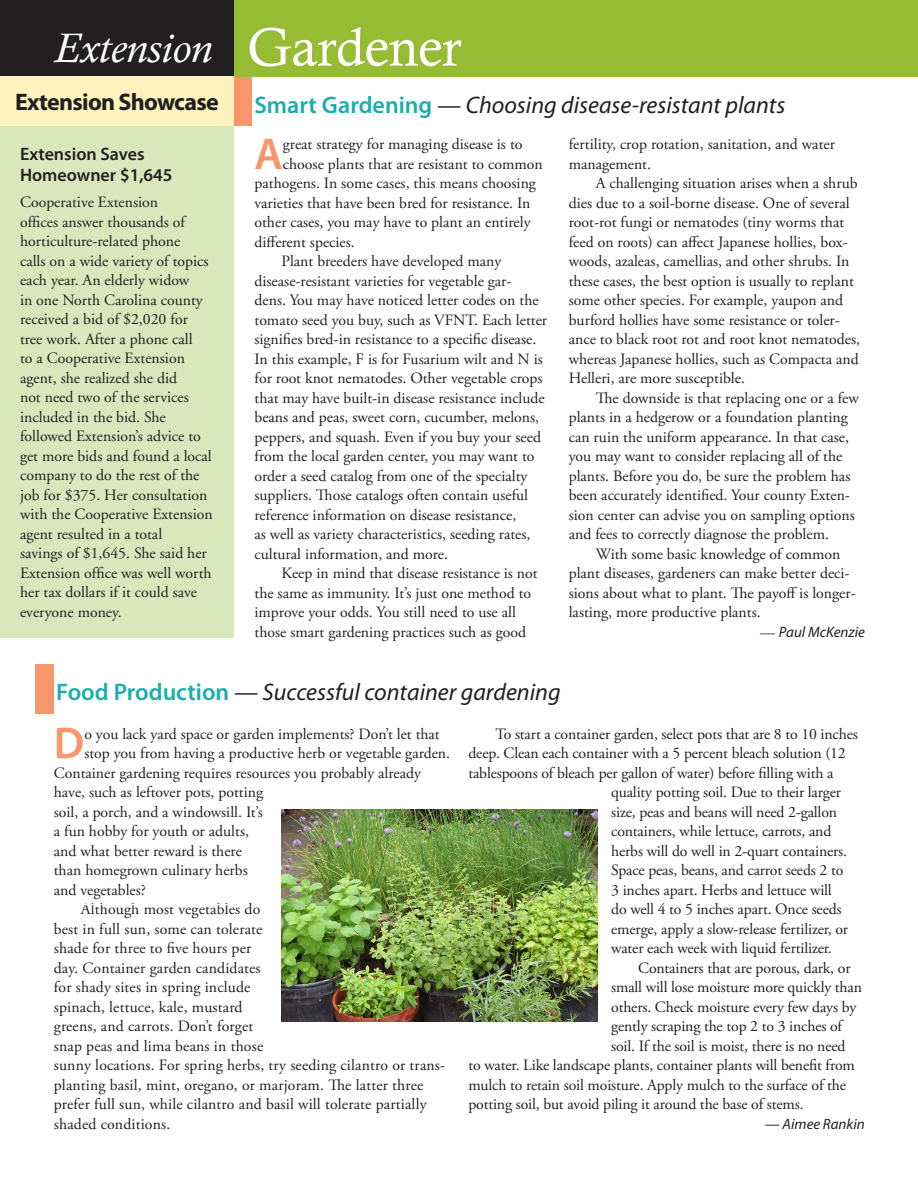
<style>
.page{position:relative;width:918px;height:1188px;background:#fff}
.page>*{position:absolute;margin:0;border:0;box-sizing:border-box;transform-origin:0 0}
.t1{font:54px "Calisto";letter-spacing:-.01em;color:#fff}
.Body_Text_1st_Graf{font:600 44.7px "Myriad Pro";color:#f7966b}
.t2{font:italic 42px "Calisto";color:#fff}
.t3{font:italic 24px "Myriad Pro";color:#231f20}
.t4{font:700 24px "Myriad Pro";letter-spacing:-.03em;color:#231f20}
.Calendar{font:600 18px/21px "Myriad Pro";color:#231f20}
.Body_Text{font:15.75px/19.5px "Adobe Garamond Pro";color:#231f20}
.Calendar-2{font:15.75px/19.5px "Adobe Garamond";color:#231f20}
.Body_Text_1st_Graf-2{font:15.75px "Adobe Garamond Pro";color:#231f20}
.t5{font:italic 15px "Myriad Pro";color:#231f20}
.s1{font-weight:600;font-style:normal;color:#1cadae}
.s2{font-family:"Adobe Garamond Pro";font-style:normal}
</style>
<div class="page">
<div style="left:234px;top:76px;width:18px;height:50px;background:#f7966b"></div>
<div style="left:234px;top:0;width:684px;height:76px;background:#96bc33"></div>
<div style="left:0;top:0;width:234px;height:76px;background:#231f20"></div>
<div style="left:36px;top:664px;width:18px;height:49px;background:#f7966b"></div>
<div style="left:0;top:126px;width:234px;height:511px;background:#dae6bc"></div>
<img style="left:282px;top:810px;width:316px;height:212px">
<div style="left:0;top:76px;width:234px;height:50px;background:#fef3be"></div>
<p class="t2" style="left:54px;top:24px;width:160px">Extension</p>
<p class="t1" style="left:247px;top:16px;width:215px">Gardener</p>
<p class="t4" style="left:15px;top:87px;width:205px">Extension Showcase</p>
<p class="Calendar" style="left:20px;top:143px;width:154px">Extension Saves<br>Homeowner $1,645</p>
<p class="Calendar-2" style="left:20px;top:193px;width:194px">Cooperative Extension<br>offices answer thousands of horticulture-related phone<br>calls on a wide variety of topics each year. An elderly widow<br>in one North Carolina county received a bid of $2,020 for tree work. After a phone call<br>to a Cooperative Extension agent, she realized she did<br>not need two of the services included in the bid. She followed Extension’s advice to get more bids and found a local company to do the rest of the job for $375. Her consultation with the Cooperative Extension agent resulted in a total<br>savings of $1,645. She said her<br>Extension office was well worth her tax dollars if it could save everyone money.</p>
<p class="t3" style="left:255px;top:90px;width:532px"><span class="s1">Smart Gardening</span> — Choosing disease-resistant plants</p>
<p class="Body_Text_1st_Graf" style="left:255px;top:125px;width:30px">A</p>
<p class="Body_Text_1st_Graf-2" style="left:283px;top:135px;width:241px">great strategy for managing disease is to</p>
<p class="Body_Text_1st_Graf-2" style="left:283px;top:154px;width:261px">choose plants that are resistant to common</p>
<p class="Body_Text_1st_Graf-2" style="left:255px;top:174px;width:283px">pathogens. In some cases, this means choosing</p>
<p class="Body_Text_1st_Graf-2" style="left:255px;top:193px;width:278px">varieties that have been bred for resistance. In</p>
<p class="Body_Text_1st_Graf-2" style="left:255px;top:213px;width:278px">other cases, you may have to plant an entirely</p>
<p class="Body_Text_1st_Graf-2" style="left:255px;top:232px;width:102px">different species.</p>
<p class="Body_Text" style="left:255px;top:252px;width:294px;text-indent:27px">Plant breeders have developed many disease-resistant varieties for vegetable gar-<br>dens. You may have noticed letter codes on the tomato seed you buy, such as VFNT. Each letter signifies bred-in resistance to a specific disease.<br>In this example, F is for Fusarium wilt and N is for root knot nematodes. Other vegetable crops that may have built-in disease resistance include beans and peas, sweet corn, cucumber, melons, peppers, and squash. Even if you buy your seed from the local garden center, you may want to order a seed catalog from one of the specialty suppliers. Those catalogs often contain useful reference information on disease resistance,<br>as well as variety characteristics, seeding rates, cultural information, and more.</p>
<p class="Body_Text" style="left:255px;top:564px;width:285px;text-indent:27px">Keep in mind that disease resistance is not the same as immunity. It’s just one method to improve your odds. You still need to use all those smart gardening practices such as good</p>
<p class="Body_Text" style="left:569px;top:135px;width:268px">fertility, crop rotation, sanitation, and water management.</p>
<p class="Body_Text" style="left:569px;top:174px;width:293px;text-indent:27px">A challenging situation arises when a shrub dies due to a soil-borne disease. One of several root-rot fungi or nematodes (tiny worms that feed on roots) can affect Japanese hollies, box&shy;woods, azaleas, camellias, and other shrubs. In these cases, the best option is usually to replant some other species. For example, yaupon and burford hollies have some resistance or toler&shy;ance to black root rot and root knot nematodes, whereas Japanese hollies, such as Compacta and Helleri, are more susceptible.</p>
<p class="Body_Text" style="left:569px;top:389px;width:292px;text-indent:27px">The downside is that replacing one or a few plants in a hedgerow or a foundation planting can ruin the uniform appearance. In that case, you may want to consider replacing all of the plants. Before you do, be sure the problem has been accurately identified. Your county Exten&shy;sion center can advise you on sampling options and fees to correctly diagnose the problem.</p>
<p class="Body_Text" style="left:569px;top:545px;width:288px;text-indent:27px">With some basic knowledge of common plant diseases, gardeners can make better deci&shy;sions about what to plant. The payoff is longer&shy;lasting, more productive plants.</p>
<p class="t5" style="left:760px;top:623px;width:106px"><span class="s2">—</span> Paul McKenzie</p>
<p class="t3" style="left:56px;top:677px;width:506px"><span class="s1">Food Production</span> — Successful container gardening</p>
<p class="Body_Text_1st_Graf" style="left:54px;top:715px;width:32px">D</p>
<p class="Body_Text_1st_Graf-2" style="left:84px;top:724px;width:357px">o you lack yard space or garden implements? Don’t let that</p>
<p class="Body_Text_1st_Graf-2" style="left:84px;top:744px;width:367px">stop you from having a productive herb or vegetable garden.</p>
<p class="Body_Text_1st_Graf-2" style="left:54px;top:763px;width:369px">Container gardening requires resources you probably already</p>
<p class="Body_Text_1st_Graf-2" style="left:54px;top:783px;width:211px">have, such as leftover pots, potting</p>
<p class="Body_Text_1st_Graf-2" style="left:54px;top:802px;width:211px">soil, a porch, and a windowsill. It’s</p>
<p class="Body_Text_1st_Graf-2" style="left:54px;top:822px;width:197px">a fun hobby for youth or adults,</p>
<p class="Body_Text_1st_Graf-2" style="left:54px;top:841px;width:190px">and what better reward is there</p>
<p class="Body_Text_1st_Graf-2" style="left:54px;top:861px;width:195px">than homegrown culinary herbs</p>
<p class="Body_Text_1st_Graf-2" style="left:54px;top:880px;width:94px">and vegetables?</p>
<p class="Body_Text" style="left:54px;top:900px;width:393px;text-indent:27px">Although most vegetables do<br>best in full sun, some can tolerate<br>shade for three to five hours per<br>day. Container garden candidates<br>for shady sites in spring include<br>spinach, lettuce, kale, mustard<br>greens, and carrots. Don’t forget<br>snap peas and lima beans in those<br>sunny locations. For spring herbs, try seeding cilantro or trans&shy;planting basil, mint, oregano, or marjoram. The latter three prefer full sun, while cilantro and basil will tolerate partially shaded conditions.</p>
<p class="Body_Text" style="left:495px;top:725px;width:364px">To start a container garden, select pots that are 8 to 10 inches</p>
<p class="Body_Text" style="left:468px;top:744px;width:379px">deep. Clean each container with a 5 percent bleach solution (12</p>
<p class="Body_Text" style="left:468px;top:764px;width:367px">tablespoons of bleach per gallon of water) before filling with a</p>
<p class="Body_Text" style="left:611px;top:783px;width:231px">quality potting soil. Due to their larger</p>
<p class="Body_Text" style="left:611px;top:803px;width:227px">size, peas and beans will need 2-gallon</p>
<p class="Body_Text" style="left:611px;top:822px;width:222px">containers, while lettuce, carrots, and</p>
<p class="Body_Text" style="left:611px;top:842px;width:237px">herbs will do well in 2-quart containers.</p>
<p class="Body_Text" style="left:611px;top:861px;width:234px">Space peas, beans, and carrot seeds 2 to</p>
<p class="Body_Text" style="left:611px;top:881px;width:222px">3 inches apart. Herbs and lettuce will</p>
<p class="Body_Text" style="left:611px;top:900px;width:232px">do well 4 to 5 inches apart. Once seeds</p>
<p class="Body_Text" style="left:611px;top:920px;width:239px">emerge, apply a slow-release fertilizer, or</p>
<p class="Body_Text" style="left:611px;top:939px;width:222px">water each week with liquid fertilizer.</p>
<p class="Body_Text" style="left:638px;top:959px;width:214px">Containers that are porous, dark, or</p>
<p class="Body_Text" style="left:611px;top:978px;width:252px">small will lose moisture more quickly than</p>
<p class="Body_Text" style="left:611px;top:998px;width:247px">others. Check moisture every few days by</p>
<p class="Body_Text" style="left:611px;top:1017px;width:232px">gently scraping the top 2 to 3 inches of</p>
<p class="Body_Text" style="left:611px;top:1037px;width:236px">soil. If the soil is moist, there is no need</p>
<p class="Body_Text" style="left:468px;top:1056px;width:388px">to water. Like landscape plants, container plants will benefit from</p>
<p class="Body_Text" style="left:468px;top:1076px;width:379px">mulch to retain soil moisture. Apply mulch to the surface of the</p>
<p class="Body_Text" style="left:468px;top:1095px;width:337px">potting soil, but avoid piling it around the base of stems.</p>
<p class="t5" style="left:765px;top:1115px;width:102px">— Aimee Rankin</p>
</div>
